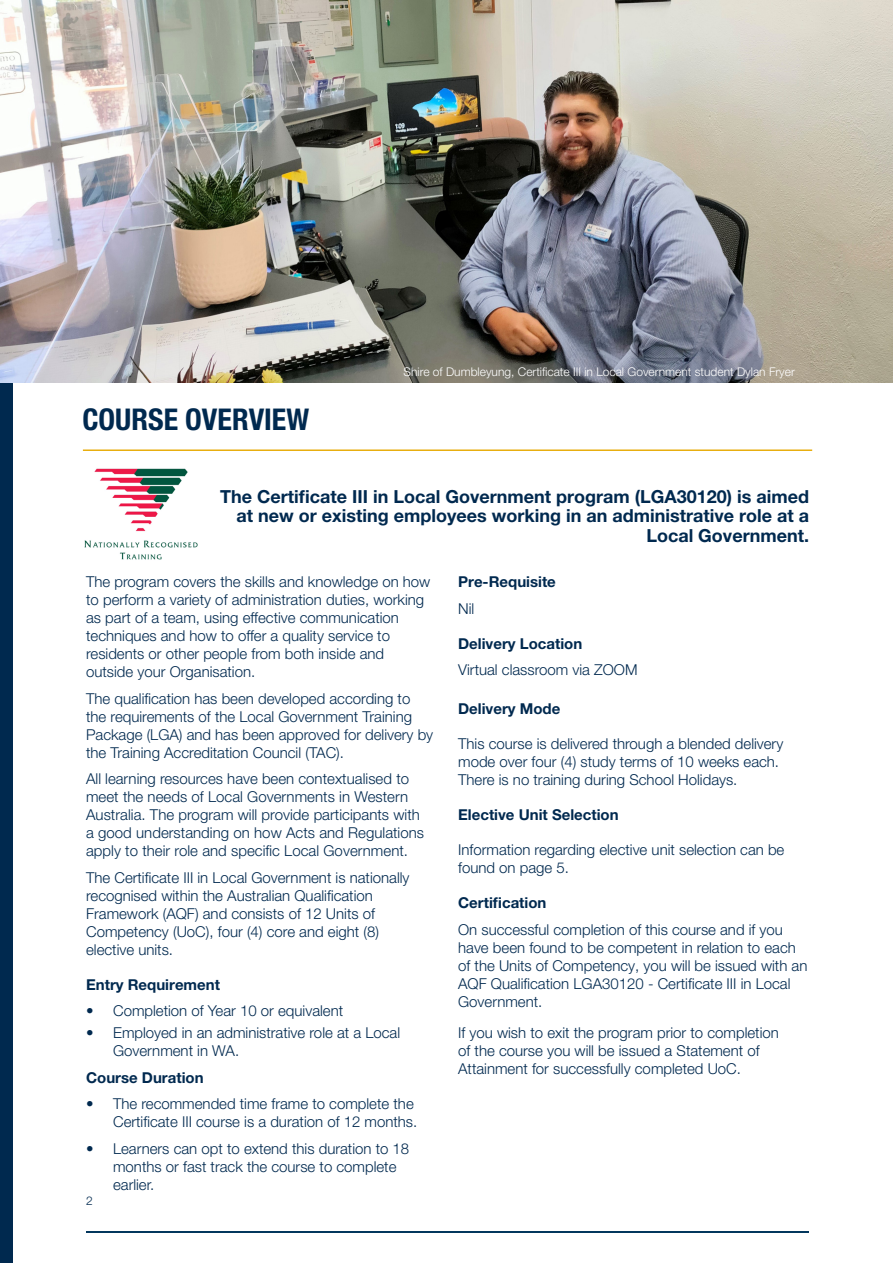
<style>
.page{position:relative;width:893px;height:1263px;background:#fff}
.page>*{position:absolute;margin:0;border:0;box-sizing:border-box;transform-origin:0 0}
.Main_Heading_Blue{font:700 condensed 30px "Helvetica Neue LT Pro";color:#00294f}
.LEAD_IN{font:700 18px/19.5px "Helvetica Neue LT Pro";color:#00294f;text-align:right}
.BODY{font:300 15px/18px "Helvetica Neue LT Pro";color:#00294f}
.Course_info_subheadings{font:300 15px/18px "Helvetica Neue LT Pro";color:#00294f}
.Course_info_subheadings-2{font:700 15px "Helvetica Neue LT Pro";color:#00294f}
.BODY-2{font:700 15px "Helvetica Neue LT Pro";color:#00294f}
.t1{font:300 12px "Helvetica Neue LT Pro";color:#fff}
.t2{font:300 12px "Helvetica Neue LT Pro";color:#00294f}
</style>
<div class="page">
<div style="left:0;top:0;width:13px;height:1263px;background:#00294f"></div>
<img style="left:84px;top:468px;width:114px;height:92px">
<hr style="left:86px;top:1232px;width:723px;height:1px;background:#03375d">
<img style="left:0;top:0;width:893px;height:383px">
<hr style="left:83px;top:449px;width:729px;height:2px;background:#e8ae0f">
<p class="Main_Heading_Blue" style="left:82px;top:401px;width:228px">COURSE OVERVIEW</p>
<p class="t1" style="left:404px;top:364px;width:393px">Shire of Dumbleyung, Certificate III in Local Government student Dylan Fryer</p>
<p class="LEAD_IN" style="left:220px;top:486px;width:590px">The Certificate III in Local Government program (LGA30120) is aimed at new or existing employees working in an administrative role at a<br>Local Government.</p>
<p class="BODY" style="left:86px;top:572px;width:346px">The program covers the skills and knowledge on how to perform a variety of administration duties, working as part of a team, using effective communication techniques and how to offer a quality service to residents or other people from both inside and outside your Organisation.</p>
<p class="BODY" style="left:86px;top:689px;width:349px">The qualification has been developed according to the requirements of the Local Government Training Package (LGA) and has been approved for delivery by the Training Accreditation Council (TAC).</p>
<p class="BODY" style="left:86px;top:769px;width:340px">All learning resources have been contextualised to meet the needs of Local Governments in Western Australia. The program will provide participants with a good understanding on how Acts and Regulations apply to their role and specific Local Government.</p>
<p class="BODY" style="left:86px;top:868px;width:325px">The Certificate III in Local Government is nationally recognised within the Australian Qualification Framework (AQF) and consists of 12 Units of Competency (UoC), four (4) core and eight (8) elective units.</p>
<p class="Course_info_subheadings-2" style="left:86px;top:975px;width:135px">Entry Requirement</p>
<p class="BODY" style="left:86px;top:1001px;width:259px">• Completion of Year 10 or equivalent</p>
<p class="BODY" style="left:113px;top:1024px;width:289px;text-indent:-27px">• Employed in an administrative role at a Local<br>Government in WA.</p>
<p class="BODY-2" style="left:86px;top:1068px;width:119px">Course Duration</p>
<p class="BODY" style="left:86px;top:1095px;width:333px;text-align:right">• The recommended time frame to complete the<br>Certificate III course is a duration of 12 months.</p>
<p class="BODY" style="left:113px;top:1139px;width:298px;text-indent:-27px">• Learners can opt to extend this duration to 18 months or fast track the course to complete earlier.</p>
<p class="t2" style="left:86px;top:1193px;width:8px">2</p>
<p class="Course_info_subheadings-2" style="left:458px;top:572px;width:99px">Pre-Requisite</p>
<p class="BODY" style="left:458px;top:599px;width:18px">Nil</p>
<p class="Course_info_subheadings-2" style="left:458px;top:634px;width:126px">Delivery Location</p>
<p class="BODY" style="left:458px;top:660px;width:181px">Virtual classroom via ZOOM</p>
<p class="Course_info_subheadings-2" style="left:458px;top:700px;width:104px">Delivery Mode</p>
<p class="Course_info_subheadings" style="left:458px;top:735px;width:327px">This course is delivered through a blended delivery mode over four (4) study terms of 10 weeks each.<br>There is no training during School Holidays.</p>
<p class="Course_info_subheadings-2" style="left:458px;top:806px;width:162px">Elective Unit Selection</p>
<p class="Course_info_subheadings" style="left:458px;top:841px;width:328px">Information regarding elective unit selection can be found on page 5.</p>
<p class="Course_info_subheadings-2" style="left:458px;top:894px;width:90px">Certification</p>
<p class="BODY" style="left:458px;top:920px;width:351px">On successful completion of this course and if you have been found to be competent in relation to each of the Units of Competency, you will be issued with an AQF Qualification LGA30120 - Certificate III in Local Government.</p>
<p class="BODY" style="left:458px;top:1023px;width:322px">If you wish to exit the program prior to completion of the course you will be issued a Statement of<br>Attainment for successfully completed UoC.</p>
</div>
